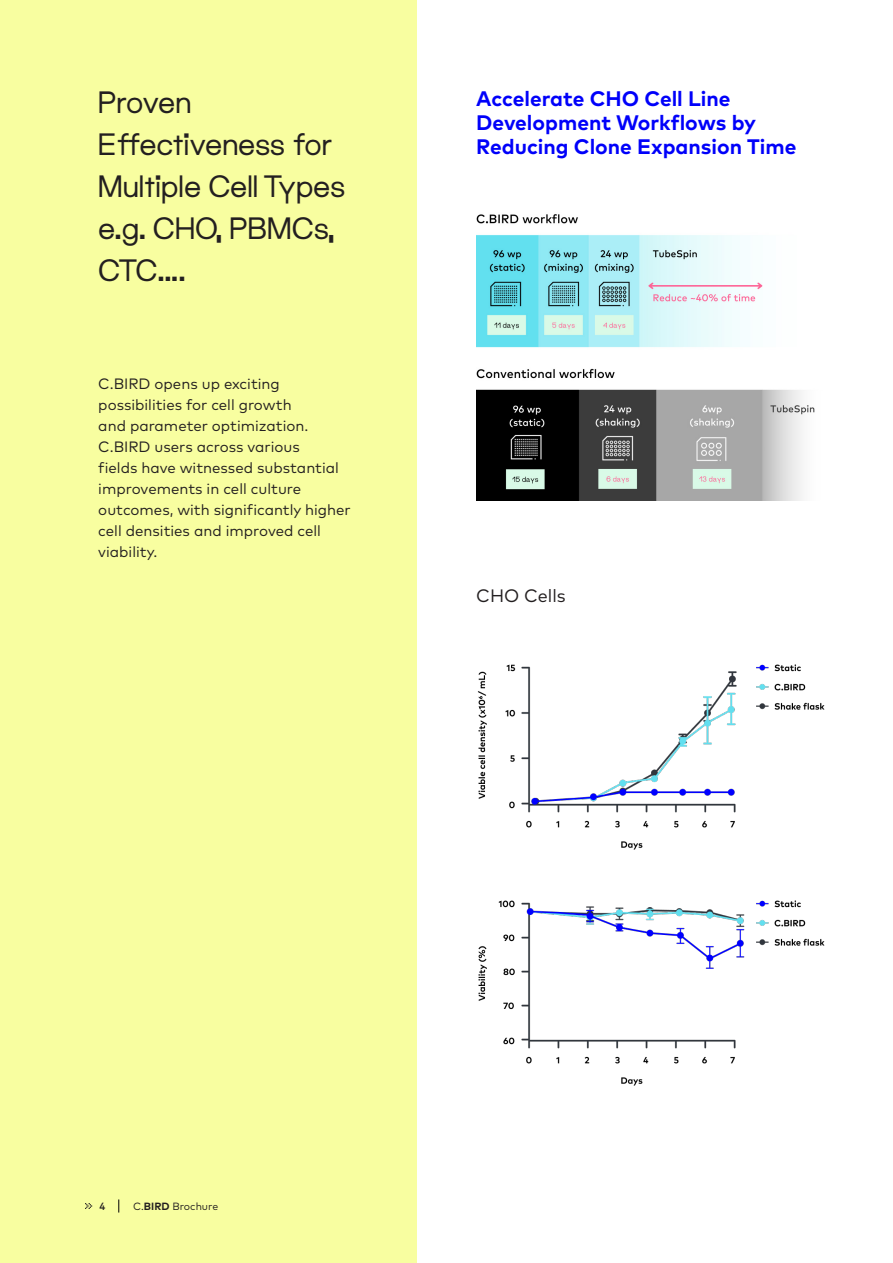
<style>
.page{position:relative;width:893px;height:1263px;background:#fff}
.page>*{position:absolute;margin:0;border:0;box-sizing:border-box;transform-origin:0 0}
.t1{font:30px/42px "Maxeville";letter-spacing:-.01em;color:#231f20}
.t2{font:700 21px/24px "Mark Pro";color:#0000fa}
.t3{font:18px "Mark Pro";color:#231f20}
.t4{font:15px/21px "Mark Pro";color:#231f20}
.t5{font:10.5px "Mark Pro";color:#231f20}
.t6{font:500 10.5px "Mark Pro";color:#231f20}
.s1{font-weight:700}
</style>
<div class="page">
<div style="left:0;top:0;width:416px;height:1263px;background:#f8fea0"></div>
<img style="left:477px;top:664px;width:348px;height:185px">
<img style="left:478px;top:900px;width:347px;height:185px">
<img style="left:476px;top:214px;width:339px;height:287px">
<svg style="left:85px;top:1203px;width:7px;height:6px"></svg>
<svg style="left:119px;top:1199px;width:1px;height:13px"></svg>
<p class="t1" style="left:98px;top:81px;width:249px">Proven<br>Effectiveness for<br>Multiple Cell Types</p>
<p class="t1" style="left:98px;top:207px;width:238px">e.g. CHO, PBMCs,<br>CTC….</p>
<p class="t4" style="left:98px;top:372px;width:254px">C.BIRD opens up exciting possibilities for cell growth<br>and parameter optimization.<br>C.BIRD users across various<br>fields have witnessed substantial improvements in cell culture outcomes, with significantly higher cell densities and improved cell viability.</p>
<p class="t2" style="left:476px;top:85px;width:322px">Accelerate CHO Cell Line<br>Development Workflows by<br>Reducing Clone Expansion Time</p>
<p class="t3" style="left:476px;top:582px;width:91px">CHO Cells</p>
<p class="t6" style="left:100px;top:1198px;width:7px">4</p>
<p class="t5" style="left:133px;top:1198px;width:87px">C.<span class="s1">BIRD</span> Brochure</p>
</div>
